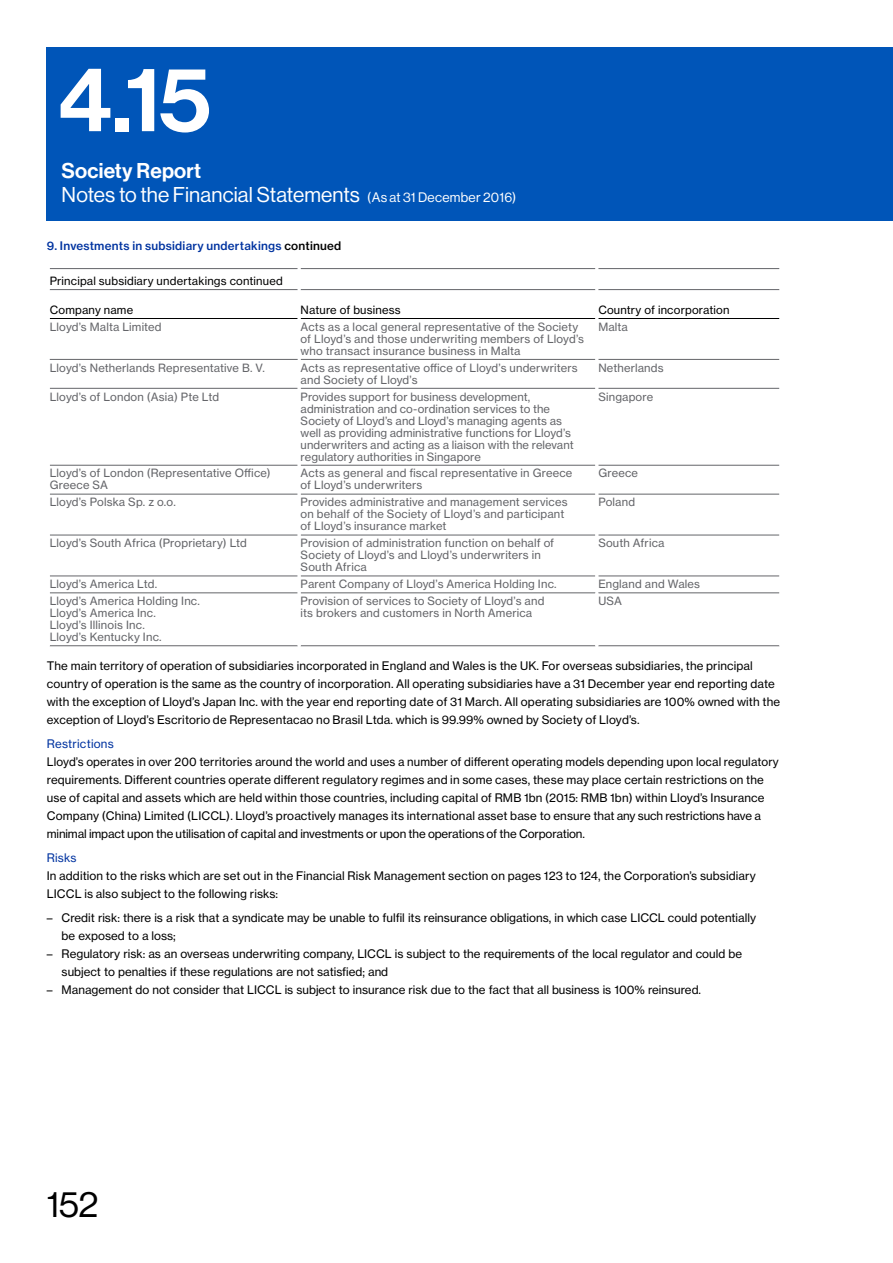
<style>
.page{position:relative;width:893px;height:1263px;background:#fff}
.page>*{position:absolute;margin:0;border:0;box-sizing:border-box;transform-origin:0 0}
.t1{font:90px "N Haas Grotesk DS Std 65 Md";color:#fff}
.t2{font:36px "N Haas Grotesk DS Std 55 Rg";color:#000}
.t3{font:21px "N Haas Grotesk DS Std 55 Rg";letter-spacing:.005em;color:#fff}
.t4{font:21px "N Haas Grotesk DS Std 65 Md";letter-spacing:.01em;color:#fff}
.t5{font:11.7px/18px "N Haas Grotesk TX Std 55 Rg";letter-spacing:.01em;color:#000}
.t6{font:11.7px "N Haas Grotesk TX Std 65 Md";letter-spacing:.02em;color:#0033a0}
.t7{font:11.7px "N Haas Grotesk TX Std 55 Rg";letter-spacing:.02em;color:#0033a0}
.t8{font:11.25px/12px "N Haas Grotesk TX Std 55 Rg";letter-spacing:.01em;color:#646569}
.t9{font:11.25px "N Haas Grotesk TX Std 55 Rg";letter-spacing:.015em;color:#000}
.s1{font-size:13.5px}
.s2{color:#000}
</style>
<div class="page">
<div style="left:47px;top:47px;width:846px;height:173px;background:#0055b8"></div>
<hr style="left:50px;top:318px;width:248px;height:1px;background:#000">
<hr style="left:301px;top:318px;width:294px;height:1px;background:#000">
<hr style="left:598px;top:318px;width:181px;height:1px;background:#000">
<hr style="left:301px;top:359px;width:294px;height:1px;background:#646569">
<hr style="left:598px;top:359px;width:181px;height:1px;background:#646569">
<hr style="left:50px;top:388px;width:248px;height:1px;background:#646569">
<hr style="left:301px;top:388px;width:294px;height:1px;background:#646569">
<hr style="left:598px;top:388px;width:181px;height:1px;background:#646569">
<hr style="left:50px;top:465px;width:248px;height:1px;background:#646569">
<hr style="left:301px;top:465px;width:294px;height:1px;background:#646569">
<hr style="left:598px;top:465px;width:181px;height:1px;background:#646569">
<hr style="left:50px;top:494px;width:248px;height:1px;background:#646569">
<hr style="left:301px;top:494px;width:294px;height:1px;background:#646569">
<hr style="left:598px;top:494px;width:181px;height:1px;background:#646569">
<hr style="left:50px;top:535px;width:248px;height:1px;background:#646569">
<hr style="left:301px;top:535px;width:294px;height:1px;background:#646569">
<hr style="left:598px;top:535px;width:181px;height:1px;background:#646569">
<hr style="left:50px;top:576px;width:248px;height:1px;background:#646569">
<hr style="left:301px;top:576px;width:294px;height:1px;background:#646569">
<hr style="left:598px;top:576px;width:181px;height:1px;background:#646569">
<hr style="left:50px;top:645px;width:248px;height:1px;background:#646569">
<hr style="left:301px;top:645px;width:294px;height:1px;background:#646569">
<hr style="left:301px;top:593px;width:294px;height:1px;background:#646569">
<hr style="left:50px;top:593px;width:248px;height:1px;background:#646569">
<hr style="left:598px;top:593px;width:181px;height:1px;background:#646569">
<hr style="left:598px;top:645px;width:181px;height:1px;background:#646569">
<hr style="left:50px;top:359px;width:248px;height:1px;background:#646569">
<hr style="left:50px;top:268px;width:248px;height:1px;background:#646569">
<hr style="left:50px;top:289px;width:248px;height:1px;background:#646569">
<hr style="left:301px;top:268px;width:294px;height:1px;background:#646569">
<hr style="left:301px;top:289px;width:294px;height:1px;background:#646569">
<hr style="left:598px;top:268px;width:181px;height:1px;background:#646569">
<hr style="left:598px;top:289px;width:181px;height:1px;background:#646569">
<h1 class="t1" style="left:58px;top:47px;width:154px">4.15</h1>
<h3 class="t4" style="left:62px;top:159px;width:141px">Society Report</h3>
<h3 class="t3" style="left:62px;top:183px;width:456px">Notes to the Financial Statements <span class="s1">(As at 31 December 2016)</span></h3>
<p class="t6" style="left:47px;top:239px;width:296px">9. Investments in subsidiary undertakings <span class="s2">continued</span></p>
<p class="t9" style="left:50px;top:274px;width:235px">Principal subsidiary undertakings continued</p>
<p class="t9" style="left:50px;top:303px;width:85px">Company name</p>
<p class="t9" style="left:301px;top:303px;width:102px">Nature of business</p>
<p class="t9" style="left:598px;top:303px;width:133px">Country of incorporation</p>
<p class="t8" style="left:50px;top:321px;width:113px">Lloyd’s Malta Limited</p>
<p class="t8" style="left:301px;top:321px;width:285px">Acts as a local general representative of the Society of Lloyd’s and those underwriting members of Lloyd’s who transact insurance business in Malta</p>
<p class="t8" style="left:598px;top:321px;width:31px">Malta</p>
<p class="t8" style="left:50px;top:361px;width:217px">Lloyd’s Netherlands Representative B. V.</p>
<p class="t8" style="left:301px;top:361px;width:279px">Acts as representative office of Lloyd’s underwriters and Society of Lloyd’s</p>
<p class="t8" style="left:598px;top:361px;width:67px">Netherlands</p>
<p class="t8" style="left:50px;top:390px;width:171px">Lloyd’s of London (Asia) Pte Ltd</p>
<p class="t8" style="left:301px;top:390px;width:275px">Provides support for business development, administration and co-ordination services to the Society of Lloyd’s and Lloyd’s managing agents as well as providing administrative functions for Lloyd’s underwriters and acting as a liaison with the relevant regulatory authorities in Singapore</p>
<p class="t8" style="left:598px;top:390px;width:56px">Singapore</p>
<p class="t8" style="left:50px;top:467px;width:222px">Lloyd’s of London (Representative Office)<br>Greece SA</p>
<p class="t8" style="left:301px;top:467px;width:273px">Acts as general and fiscal representative in Greece of Lloyd’s underwriters</p>
<p class="t8" style="left:598px;top:467px;width:41px">Greece</p>
<p class="t8" style="left:50px;top:496px;width:128px">Lloyd’s Polska Sp. z o.o.</p>
<p class="t8" style="left:301px;top:496px;width:268px">Provides administrative and management services on behalf of the Society of Lloyd’s and participant of Lloyd’s insurance market</p>
<p class="t8" style="left:598px;top:496px;width:38px">Poland</p>
<p class="t8" style="left:50px;top:537px;width:199px">Lloyd’s South Africa (Proprietary) Ltd</p>
<p class="t8" style="left:301px;top:537px;width:255px">Provision of administration function on behalf of<br>Society of Lloyd’s and Lloyd’s underwriters in<br>South Africa</p>
<p class="t8" style="left:598px;top:537px;width:68px">South Africa</p>
<p class="t8" style="left:50px;top:578px;width:109px">Lloyd’s America Ltd.</p>
<p class="t8" style="left:301px;top:578px;width:258px">Parent Company of Lloyd’s America Holding Inc.</p>
<p class="t8" style="left:598px;top:578px;width:103px">England and Wales</p>
<p class="t8" style="left:50px;top:595px;width:152px">Lloyd’s America Holding Inc.<br>Lloyd’s America Inc.<br>Lloyd’s Illinois Inc.<br>Lloyd’s Kentucky Inc.</p>
<p class="t8" style="left:301px;top:595px;width:245px">Provision of services to Society of Lloyd’s and its brokers and customers in North America</p>
<p class="t8" style="left:598px;top:595px;width:25px">USA</p>
<p class="t5" style="left:47px;top:657px;width:735px">The main territory of operation of subsidiaries incorporated in England and Wales is the UK. For overseas subsidiaries, the principal country of operation is the same as the country of incorporation. All operating subsidiaries have a 31 December year end reporting date with the exception of Lloyd’s Japan Inc. with the year end reporting date of 31 March. All operating subsidiaries are 100% owned with the exception of Lloyd’s Escritorio de Representacao no Brasil Ltda. which is 99.99% owned by Society of Lloyd’s.</p>
<p class="t7" style="left:47px;top:737px;width:69px">Restrictions</p>
<p class="t5" style="left:47px;top:753px;width:733px">Lloyd’s operates in over 200 territories around the world and uses a number of different operating models depending upon local regulatory requirements. Different countries operate different regulatory regimes and in some cases, these may place certain restrictions on the use of capital and assets which are held within those countries, including capital of RMB 1bn (2015: RMB 1bn) within Lloyd’s Insurance Company (China) Limited (LICCL). Lloyd’s proactively manages its international asset base to ensure that any such restrictions have a minimal impact upon the utilisation of capital and investments or upon the operations of the Corporation.</p>
<p class="t7" style="left:47px;top:851px;width:31px">Risks</p>
<p class="t5" style="left:47px;top:867px;width:710px">In addition to the risks which are set out in the Financial Risk Management section on pages 123 to 124, the Corporation’s subsidiary<br>LICCL is also subject to the following risks:</p>
<p class="t5" style="left:62px;top:909px;width:696px;text-indent:-15px">– Credit risk: there is a risk that a syndicate may be unable to fulfil its reinsurance obligations, in which case LICCL could potentially be exposed to a loss;</p>
<p class="t5" style="left:62px;top:945px;width:682px;text-indent:-15px">– Regulatory risk: as an overseas underwriting company, LICCL is subject to the requirements of the local regulator and could be subject to penalties if these regulations are not satisfied; and</p>
<p class="t5" style="left:47px;top:981px;width:656px">– Management do not consider that LICCL is subject to insurance risk due to the fact that all business is 100% reinsured.</p>
<h2 class="t2" style="left:47px;top:1184px;width:53px">152</h2>
</div>
